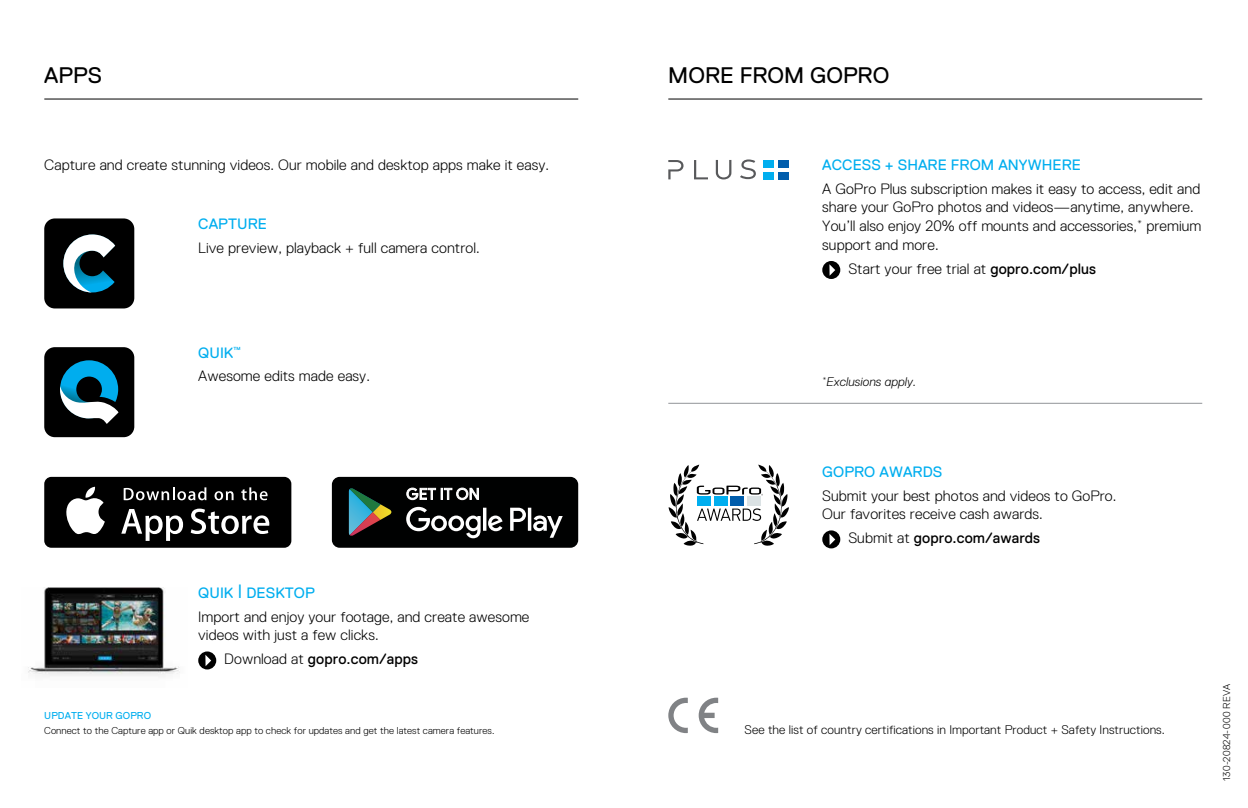
<style>
.page{position:relative;width:1248px;height:808px;background:#fff}
.page>*{position:absolute;margin:0;border:0;box-sizing:border-box;transform-origin:0 0}
.t1{font:22.5px "Replica";color:#000}
.t2{font:300 15px/18.8px "Replica";letter-spacing:.005em;color:#000}
.t3{font:15px "Replica";letter-spacing:.005em;color:#00aeef}
.t4{font:15px "Replica";letter-spacing:.005em;color:#000}
.t5{font:300 12.5px "Replica";letter-spacing:.005em;color:#000}
.t6{font:italic 300 12.5px "Replica";letter-spacing:.005em;color:#000}
.t7{font:300 10px "Replica";letter-spacing:.005em;color:#000}
.t8{font:300 10px "Replica";letter-spacing:.03em;color:#000}
.t9{font:10px "Replica";letter-spacing:.005em;color:#00aeef}
.s1{font-weight:400;color:#00aeef}
.s2{font-weight:400}
.s3{font-weight:300}
</style>
<div class="page">
<div style="left:822px;top:261px;width:18px;height:18px;background:#000;border-radius:50%"></div>
<svg style="left:829px;top:264px;width:6px;height:12px"></svg>
<div style="left:822px;top:530px;width:18px;height:18px;background:#000;border-radius:50%"></div>
<svg style="left:829px;top:534px;width:6px;height:11px"></svg>
<hr style="left:44px;top:99px;width:534px;height:1px;background:#000">
<hr style="left:668px;top:99px;width:534px;height:1px;background:#000">
<svg style="left:668px;top:464px;width:121px;height:82px"></svg>
<div style="left:696px;top:497px;width:14px;height:9px;background:#00aeef"></div>
<div style="left:713px;top:497px;width:14px;height:9px;background:#00aeef"></div>
<div style="left:730px;top:497px;width:14px;height:9px;background:#005dac"></div>
<div style="left:747px;top:497px;width:14px;height:9px;background:#dbe2e4"></div>
<svg style="left:668px;top:698px;width:19px;height:35px"></svg>
<svg style="left:698px;top:698px;width:20px;height:35px"></svg>
<hr style="left:668px;top:403px;width:534px;height:1px;background:#a7a9ac">
<svg style="left:694px;top:160px;width:14px;height:19px"></svg>
<svg style="left:715px;top:160px;width:16px;height:19px"></svg>
<svg style="left:740px;top:159px;width:15px;height:20px"></svg>
<svg style="left:668px;top:160px;width:15px;height:19px"></svg>
<div style="left:763px;top:172px;width:11px;height:7px;background:#00aeef"></div>
<div style="left:778px;top:172px;width:10px;height:7px;background:#005dac"></div>
<div style="left:763px;top:160px;width:11px;height:8px;background:#00aeef"></div>
<div style="left:778px;top:160px;width:10px;height:8px;background:#005dac"></div>
<div style="left:198px;top:651px;width:18px;height:18px;background:#000;border-radius:50%"></div>
<svg style="left:205px;top:655px;width:6px;height:11px"></svg>
<div style="left:44px;top:218px;width:90px;height:90px;background:#000;border-radius:11px"></div>
<svg style="left:63px;top:234px;width:52px;height:58px"></svg>
<div style="left:44px;top:347px;width:90px;height:90px;background:#000;border-radius:11px"></div>
<svg style="left:60px;top:360px;width:58px;height:64px"></svg>
<div style="left:44px;top:477px;width:247px;height:71px;background:#000;border-radius:7px"></div>
<svg style="left:66px;top:487px;width:39px;height:47px"></svg>
<svg style="left:121px;top:509px;width:62px;height:32px"></svg>
<svg style="left:191px;top:509px;width:78px;height:25px"></svg>
<svg style="left:124px;top:487px;width:82px;height:13px"></svg>
<svg style="left:214px;top:491px;width:19px;height:9px"></svg>
<svg style="left:241px;top:487px;width:26px;height:13px"></svg>
<div style="left:332px;top:477px;width:246px;height:71px;background:#000101;border-radius:8px"></div>
<svg style="left:406px;top:488px;width:73px;height:12px"></svg>
<svg style="left:406px;top:507px;width:156px;height:31px"></svg>
<svg style="left:349px;top:488px;width:43px;height:48px"></svg>
<img style="left:28px;top:587px;width:152px;height:89px">
<h1 class="t1" style="left:44px;top:63px;width:59px">APPS</h1>
<h1 class="t1" style="left:668px;top:63px;width:222px">MORE FROM GOPRO</h1>
<p class="t2" style="left:44px;top:155px;width:506px">Capture and create stunning videos. Our mobile and desktop apps make it easy.</p>
<p class="t3" style="left:198px;top:215px;width:70px">CAPTURE</p>
<p class="t2" style="left:198px;top:238px;width:283px">Live preview, playback + full camera control.</p>
<p class="t2" style="left:198px;top:341px;width:173px;line-height:23.8px"><span class="s1">QUIK</span><sup>™<br></sup>Awesome edits made easy.</p>
<p class="t3" style="left:822px;top:156px;width:260px">ACCESS + SHARE FROM ANYWHERE</p>
<p class="t2" style="left:822px;top:179px;width:381px">A GoPro Plus subscription makes it easy to access, edit and share your GoPro photos and videos—anytime, anywhere.<br>You’ll also enjoy 20% off mounts and accessories,<sup>*</sup> premium support and more.</p>
<p class="t2" style="left:848px;top:259px;width:249px">Start your free trial at <span class="s2">gopro.com/plus</span></p>
<p class="t6" style="left:822px;top:375px;width:95px"><sup>*</sup>Exclusions apply.</p>
<p class="t3" style="left:198px;top:584px;width:118px">QUIK | DESKTOP</p>
<p class="t2" style="left:198px;top:607px;width:333px">Import and enjoy your footage, and create awesome videos with just a few clicks.</p>
<p class="t4" style="left:224px;top:651px;width:195px"><span class="s3">Download at</span> gopro.com/apps</p>
<p class="t9" style="left:44px;top:710px;width:108px">UPDATE YOUR GOPRO</p>
<p class="t7" style="left:44px;top:725px;width:451px">Connect to the Capture app or Quik desktop app to check for updates and get the latest camera features.</p>
<p class="t3" style="left:822px;top:463px;width:121px">GOPRO AWARDS</p>
<p class="t2" style="left:822px;top:486px;width:295px">Submit your best photos and videos to GoPro.<br>Our favorites receive cash awards.</p>
<p class="t4" style="left:848px;top:530px;width:193px"><span class="s3">Submit at</span> gopro.com/awards</p>
<p class="t5" style="left:744px;top:722px;width:421px">See the list of country certifications in Important Product + Safety Instructions.</p>
<p class="t8" style="left:1220px;top:781px;width:98px;rotate:-90deg">130-20824-000 REVA</p>
</div>
